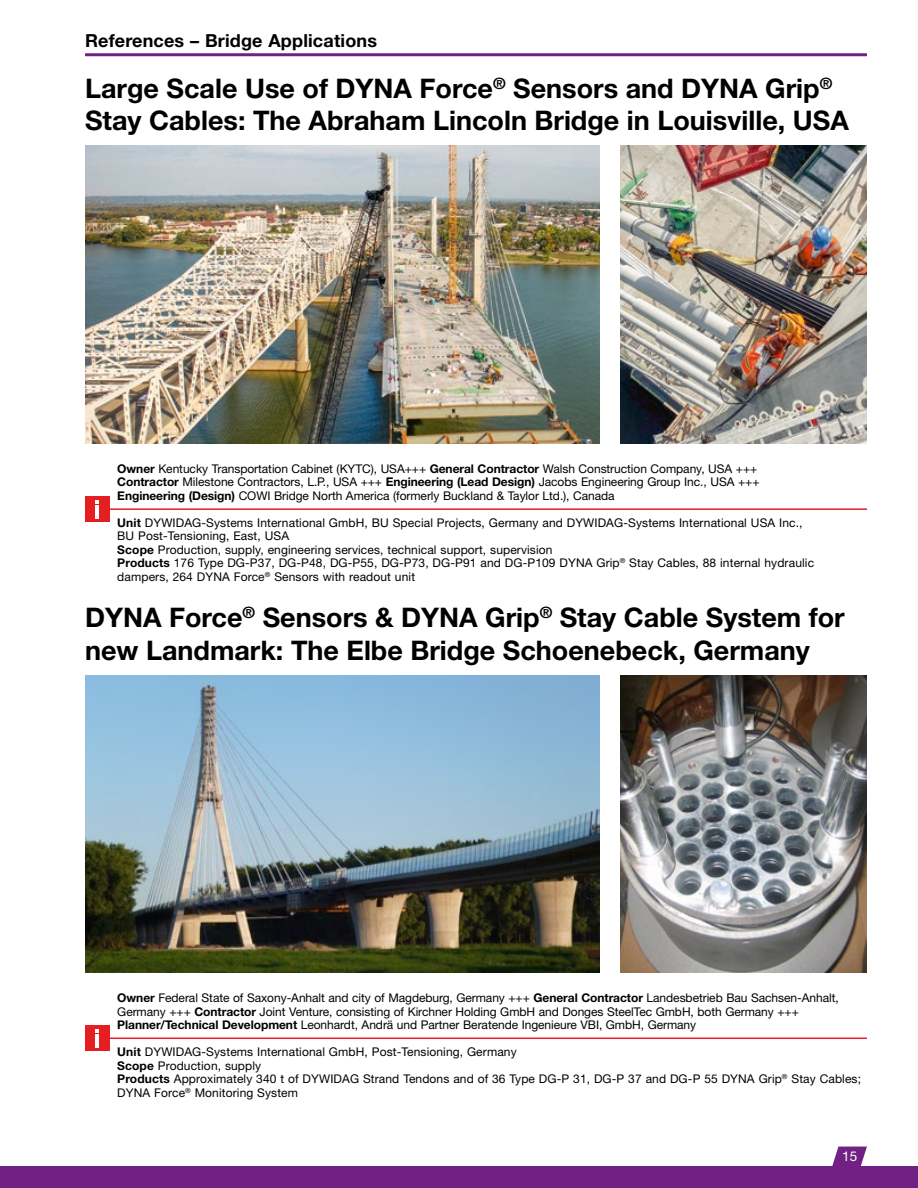
<style>
.page{position:relative;width:918px;height:1188px;background:#fff}
.page>*{position:absolute;margin:0;border:0;box-sizing:border-box;transform-origin:0 0}
.t1{font:700 27px/32.4px "Helvetica Neue LT Pro";color:#000}
.t2{font:700 18px "Helvetica Neue LT Pro";letter-spacing:.01em;color:#000}
.t3{font:13.5px "Helvetica Neue LT Pro";color:#fff}
.t4{font:12px/13.5px "Helvetica Neue LT Pro";letter-spacing:.01em;color:#000}
.s1{font-weight:700}
</style>
<div class="page">
<img style="left:85px;top:675px;width:514px;height:297px">
<img style="left:621px;top:675px;width:246px;height:297px">
<img style="left:85px;top:145px;width:514px;height:298px">
<img style="left:621px;top:145px;width:246px;height:298px">
<hr style="left:108px;top:508px;width:759px;height:2px;background:#e51e21">
<div style="left:85px;top:496px;width:24px;height:26px;background:#e51e21"></div>
<svg style="left:95px;top:500px;width:4px;height:3px"></svg>
<hr style="left:95px;top:505px;width:4px;height:13px;background:#fff">
<hr style="left:85px;top:53px;width:782px;height:3px;background:#712183">
<hr style="left:108px;top:1038px;width:759px;height:1px;background:#e51e21">
<div style="left:85px;top:1026px;width:24px;height:25px;background:#e51e21"></div>
<svg style="left:95px;top:1029px;width:4px;height:4px"></svg>
<hr style="left:95px;top:1034px;width:4px;height:14px;background:#fff">
<div style="left:0;top:1166px;width:918px;height:22px;background:#712183"></div>
<svg style="left:832px;top:1147px;width:35px;height:19px"></svg>
<h2 class="t2" style="left:85px;top:29px;width:294px">References – Bridge Applications</h2>
<h1 class="t1" style="left:85px;top:71px;width:765px">Large Scale Use of DYNA Force<sup>®</sup> Sensors and DYNA Grip<sup>®<br></sup>Stay Cables: The Abraham Lincoln Bridge in Louisville, USA</h1>
<p class="t4" style="left:117px;top:462px;width:644px"><span class="s1">Owner</span> Kentucky Transportation Cabinet (KYTC), USA+++ <span class="s1">General Contractor</span> Walsh Construction Company, USA +++<br><span class="s1">Contractor</span> Milestone Contractors, L.P., USA +++ <span class="s1">Engineering (Lead Design)</span> Jacobs Engineering Group Inc., USA +++<br><span class="s1">Engineering (Design)</span> COWI Bridge North America (formerly Buckland &amp; Taylor Ltd.), Canada</p>
<p class="t4" style="left:117px;top:516px;width:698px"><span class="s1">Unit</span> DYWIDAG-Systems International GmbH, BU Special Projects, Germany and DYWIDAG-Systems International USA Inc., BU Post-Tensioning, East, USA<br><span class="s1">Scope</span> Production, supply, engineering services, technical support, supervision<br><span class="s1">Products</span> 176 Type DG-P37, DG-P48, DG-P55, DG-P73, DG-P91 and DG-P109 DYNA Grip<sup>®</sup> Stay Cables, 88 internal hydraulic dampers, 264 DYNA Force<sup>®</sup> Sensors with readout unit</p>
<h1 class="t1" style="left:85px;top:601px;width:761px">DYNA Force<sup>®</sup> Sensors &amp; DYNA Grip<sup>®</sup> Stay Cable System for new Landmark: The Elbe Bridge Schoenebeck, Germany</h1>
<p class="t4" style="left:117px;top:991px;width:723px"><span class="s1">Owner</span> Federal State of Saxony-Anhalt and city of Magdeburg, Germany +++ <span class="s1">General Contractor</span> Landesbetrieb Bau Sachsen-Anhalt,<br>Germany +++ <span class="s1">Contractor</span> Joint Venture, consisting of Kirchner Holding GmbH and Donges SteelTec GmbH, both Germany +++<br><span class="s1">Planner/Technical Development</span> Leonhardt, Andrä und Partner Beratende Ingenieure VBI, GmbH, Germany</p>
<p class="t4" style="left:117px;top:1045px;width:745px"><span class="s1">Unit</span> DYWIDAG-Systems International GmbH, Post-Tensioning, Germany<br><span class="s1">Scope</span> Production, supply<br><span class="s1">Products</span> Approximately 340 t of DYWIDAG Strand Tendons and of 36 Type DG-P 31, DG-P 37 and DG-P 55 DYNA Grip<sup>®</sup> Stay Cables; DYNA Force<sup>®</sup> Monitoring System</p>
<p class="t3" style="left:842px;top:1148px;width:17px">15</p>
</div>
